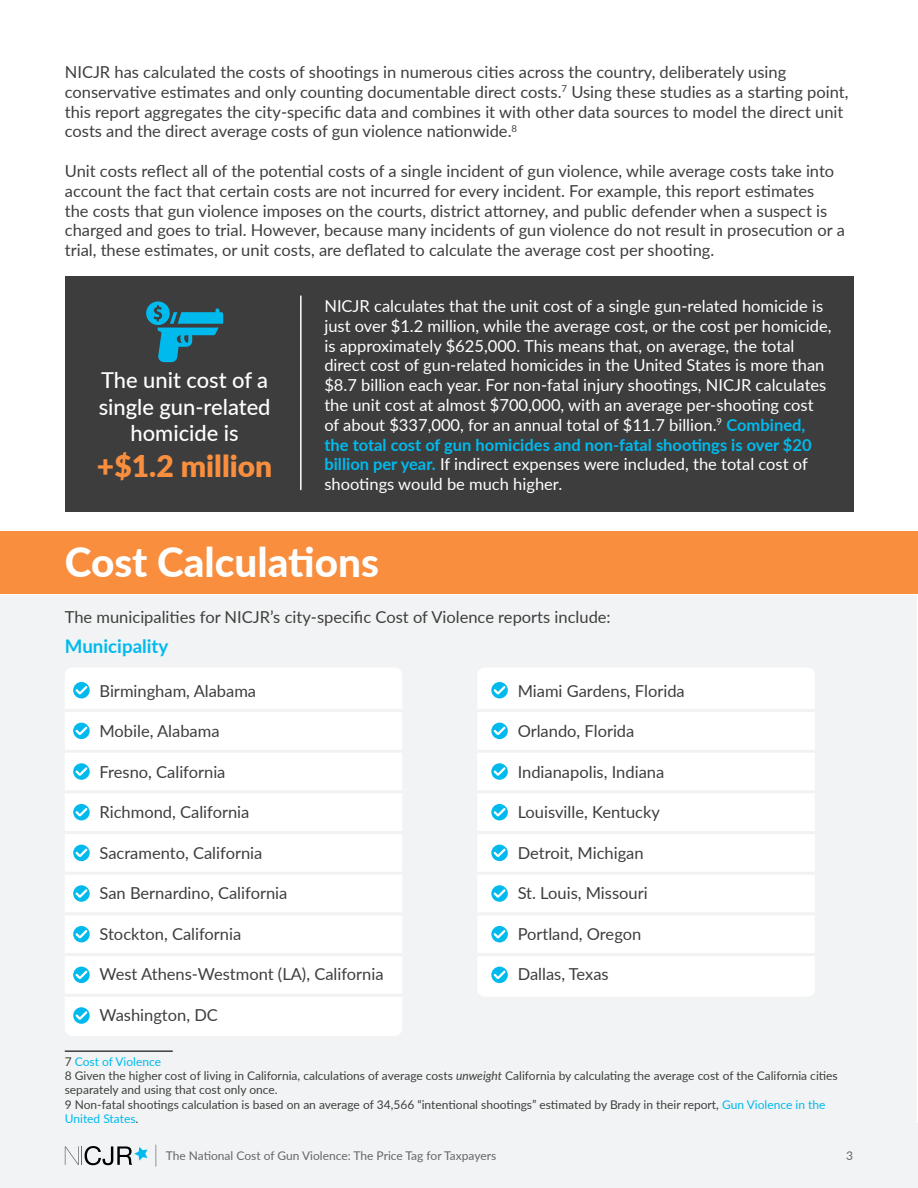
<style>
.page{position:relative;width:918px;height:1188px;background:#fff}
.page>*{position:absolute;margin:0;border:0;box-sizing:border-box;transform-origin:0 0}
.t1{font:800 40.5px "Lato";color:#fff}
.t2{font:900 30px "Lato";color:#f98e3e}
.t3{font:500 21.9px/26.2px "Lato";color:#fff;text-align:center}
.t4{font:700 18.75px "Lato";color:#00baed}
.t5{font:16.5px/19.8px "Lato";color:#3f3e3d}
.t6{font:16.5px/19.8px "Lato";color:#fff}
.t7{font:12px/14.4px "Lato";color:#3f3e3d}
.t8{font:12px "Lato";color:#666767}
.s1{font-weight:700;color:#00baed}
.s2{color:#00baed}
.s3{font-style:italic}
</style>
<div class="page">
<div style="left:0;top:1123px;width:918px;height:65px;background:#f1f3f4"></div>
<hr style="left:155px;top:1145px;width:2px;height:21px;background:#b3b3b3">
<svg style="left:65px;top:1146px;width:83px;height:19px"></svg>
<div style="left:0;top:595px;width:916px;height:528px;background:#f1f3f4"></div>
<div style="left:0;top:531px;width:918px;height:63px;background:#f98e3e"></div>
<hr style="left:65px;top:1050px;width:108px;height:2px;background:#3f3e3d">
<div style="left:65px;top:277px;width:789px;height:235px;background:#3d3d3d"></div>
<svg style="left:146px;top:301px;width:77px;height:61px"></svg>
<hr style="left:300px;top:296px;width:2px;height:194px;background:#fff">
<div style="left:65px;top:667px;width:337px;height:369px;background:#fff;border-radius:8px"></div>
<div style="left:478px;top:668px;width:337px;height:328px;background:#fff"></div>
<svg style="left:73px;top:682px;width:17px;height:16px"></svg>
<svg style="left:491px;top:682px;width:17px;height:16px"></svg>
<svg style="left:73px;top:723px;width:17px;height:16px"></svg>
<svg style="left:491px;top:723px;width:17px;height:16px"></svg>
<svg style="left:73px;top:763px;width:17px;height:17px"></svg>
<svg style="left:491px;top:763px;width:17px;height:17px"></svg>
<svg style="left:73px;top:804px;width:17px;height:16px"></svg>
<svg style="left:491px;top:804px;width:17px;height:16px"></svg>
<svg style="left:73px;top:845px;width:17px;height:16px"></svg>
<svg style="left:491px;top:845px;width:17px;height:16px"></svg>
<svg style="left:73px;top:885px;width:17px;height:17px"></svg>
<svg style="left:491px;top:885px;width:17px;height:17px"></svg>
<svg style="left:73px;top:926px;width:17px;height:16px"></svg>
<svg style="left:491px;top:926px;width:17px;height:16px"></svg>
<svg style="left:73px;top:967px;width:17px;height:16px"></svg>
<svg style="left:491px;top:967px;width:17px;height:16px"></svg>
<svg style="left:73px;top:1007px;width:17px;height:17px"></svg>
<hr style="left:65px;top:709px;width:337px;height:3px;background:#f2f2f2">
<hr style="left:477px;top:709px;width:338px;height:3px;background:#f2f2f2">
<hr style="left:65px;top:750px;width:337px;height:3px;background:#f2f2f2">
<hr style="left:477px;top:750px;width:338px;height:3px;background:#f2f2f2">
<hr style="left:65px;top:790px;width:337px;height:3px;background:#f2f2f2">
<hr style="left:477px;top:790px;width:338px;height:3px;background:#f2f2f2">
<hr style="left:65px;top:831px;width:337px;height:3px;background:#f2f2f2">
<hr style="left:477px;top:831px;width:338px;height:3px;background:#f2f2f2">
<hr style="left:65px;top:872px;width:337px;height:3px;background:#f2f2f2">
<hr style="left:477px;top:872px;width:338px;height:3px;background:#f2f2f2">
<hr style="left:65px;top:912px;width:337px;height:3px;background:#f2f2f2">
<hr style="left:477px;top:912px;width:338px;height:3px;background:#f2f2f2">
<hr style="left:65px;top:953px;width:337px;height:3px;background:#f2f2f2">
<hr style="left:477px;top:953px;width:338px;height:3px;background:#f2f2f2">
<hr style="left:65px;top:994px;width:337px;height:3px;background:#f2f2f2">
<p class="t5" style="left:65px;top:61px;width:785px">NICJR has calculated the costs of shootings in numerous cities across the country, deliberately using conservative estimates and only counting documentable direct costs.<sup>7</sup> Using these studies as a starting point, this report aggregates the city-specific data and combines it with other data sources to model the direct unit costs and the direct average costs of gun violence nationwide.<sup>8</sup></p>
<p class="t5" style="left:65px;top:160px;width:782px">Unit costs reflect all of the potential costs of a single incident of gun violence, while average costs take into account the fact that certain costs are not incurred for every incident. For example, this report estimates<br>the costs that gun violence imposes on the courts, district attorney, and public defender when a suspect is charged and goes to trial. However, because many incidents of gun violence do not result in prosecution or a trial, these estimates, or unit costs, are deflated to calculate the average cost per shooting.</p>
<h3 class="t3" style="left:99px;top:366px;width:173px">The unit cost of a single gun-related homicide is</h3>
<h2 class="t2" style="left:97px;top:444px;width:177px">+$1.2 million</h2>
<p class="t6" style="left:324px;top:295px;width:509px">NICJR calculates that the unit cost of a single gun-related homicide is just over $1.2 million, while the average cost, or the cost per homicide, is approximately $625,000. This means that, on average, the total direct cost of gun-related homicides in the United States is more than $8.7 billion each year. For non-fatal injury shootings, NICJR calculates the unit cost at almost $700,000, with an average per-shooting cost of about $337,000, for an annual total of $11.7 billion.<sup>9</sup> <span class="s1">Combined, the total cost of gun homicides and non-fatal shootings is over $20 billion per year.</span> If indirect expenses were included, the total cost of shootings would be much higher.</p>
<h1 class="t1" style="left:65px;top:532px;width:316px">Cost Calculations</h1>
<p class="t5" style="left:65px;top:606px;width:547px">The municipalities for NICJR’s city-specific Cost of Violence reports include:</p>
<p class="t4" style="left:65px;top:632px;width:105px">Municipality</p>
<p class="t5" style="left:100px;top:680px;width:158px">Birmingham, Alabama</p>
<p class="t5" style="left:100px;top:721px;width:122px">Mobile, Alabama</p>
<p class="t5" style="left:100px;top:761px;width:127px">Fresno, California</p>
<p class="t5" style="left:100px;top:802px;width:151px">Richmond, California</p>
<p class="t5" style="left:100px;top:842px;width:164px">Sacramento, California</p>
<p class="t5" style="left:100px;top:883px;width:189px">San Bernardino, California</p>
<p class="t5" style="left:100px;top:923px;width:143px">Stockton, California</p>
<p class="t5" style="left:100px;top:964px;width:286px">West Athens-Westmont (LA), California</p>
<p class="t5" style="left:100px;top:1004px;width:120px">Washington, DC</p>
<p class="t5" style="left:518px;top:680px;width:169px">Miami Gardens, Florida</p>
<p class="t5" style="left:518px;top:721px;width:118px">Orlando, Florida</p>
<p class="t5" style="left:518px;top:761px;width:148px">Indianapolis, Indiana</p>
<p class="t5" style="left:518px;top:802px;width:144px">Louisville, Kentucky</p>
<p class="t5" style="left:518px;top:842px;width:128px">Detroit, Michigan</p>
<p class="t5" style="left:518px;top:883px;width:132px">St. Louis, Missouri</p>
<p class="t5" style="left:518px;top:923px;width:125px">Portland, Oregon</p>
<p class="t5" style="left:518px;top:964px;width:93px">Dallas, Texas</p>
<p class="t7" style="left:65px;top:1054px;width:775px">7 <span class="s2">Cost of Violence<br></span>8 Given the higher cost of living in California, calculations of average costs <span class="s3">unweight</span> California by calculating the average cost of the California cities separately and using that cost only once.<br>9 Non-fatal shootings calculation is based on an average of 34,566 “intentional shootings” estimated by Brady in their report, <span class="s2">Gun Violence in the United States</span>.</p>
<p class="t8" style="left:166px;top:1147px;width:332px">The National Cost of Gun Violence: The Price Tag for Taxpayers</p>
<p class="t8" style="left:846px;top:1147px;width:8px">3</p>
</div>
